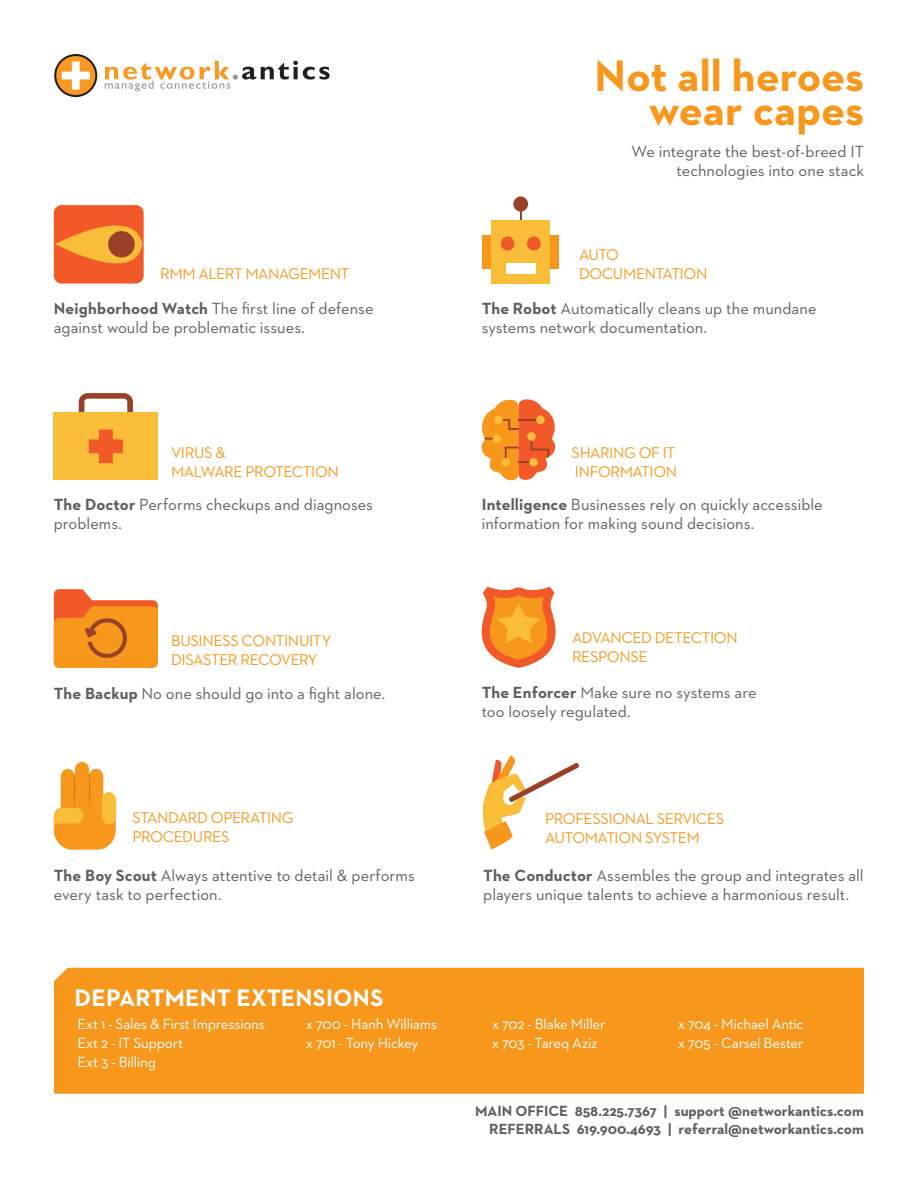
<style>
.page{position:relative;width:918px;height:1188px;background:#fff}
.page>*{position:absolute;margin:0;border:0;box-sizing:border-box;transform-origin:0 0}
.t1{font:700 45px/34.5px "Neutraface 2 Text";color:#f7981d;text-align:right}
.t2{font:700 24.3px "Neutraface 2 Text";letter-spacing:.01em;color:#fff}
.t3{font:16.5px/18.8px "Neutraface 2 Text";color:#5f5f5f}
.t4{font:15.9px/19px "Neutraface 2 Text";letter-spacing:-.03em;color:#f7981d}
.t5{font:15px/18.8px "Neutraface 2 Text";letter-spacing:-.015em;color:#fff}
.t6{font:700 15px/18px "Neutraface 2 Text";color:#5f5f5f;text-align:right}
.s1{font-weight:700}
</style>
<div class="page">
<svg style="left:54px;top:54px;width:43px;height:43px"></svg>
<div style="left:56px;top:56px;width:39px;height:39px;background:#f79923;border-radius:50%"></div>
<svg style="left:62px;top:61px;width:28px;height:29px"></svg>
<svg style="left:105px;top:61px;width:225px;height:30px"></svg>
<div style="left:54px;top:968px;width:810px;height:126px;background:#f7981d"></div>
<div style="left:54px;top:205px;width:90px;height:79px;background:#f15929;border-radius:8px"></div>
<svg style="left:55px;top:205px;width:87px;height:79px"></svg>
<div style="left:108px;top:231px;width:27px;height:27px;background:#984128;border-radius:50%"></div>
<div style="left:54px;top:412px;width:104px;height:68px;background:#f9bd3a"></div>
<svg style="left:79px;top:393px;width:54px;height:70px"></svg>
<svg style="left:54px;top:589px;width:104px;height:79px;background:#f19236"></svg>
<svg style="left:54px;top:762px;width:62px;height:88px"></svg>
<div style="left:547px;top:235px;width:12px;height:34px;background:#f7981d"></div>
<div style="left:482px;top:235px;width:12px;height:34px;background:#f7981d"></div>
<div style="left:513px;top:196px;width:15px;height:16px;background:#984128;border-radius:50%"></div>
<hr style="left:520px;top:207px;width:2px;height:20px;background:#984128">
<div style="left:491px;top:220px;width:59px;height:64px;background:#f9bd3a"></div>
<div style="left:501px;top:236px;width:13px;height:15px;background:#f15929;border-radius:50%"></div>
<div style="left:527px;top:236px;width:14px;height:15px;background:#f15929;border-radius:50%"></div>
<div style="left:506px;top:263px;width:30px;height:11px;background:#fff"></div>
<svg style="left:481px;top:399px;width:75px;height:81px"></svg>
<div style="left:494px;top:416px;width:9px;height:8px;background:#f9bd3a;border-radius:50%"></div>
<div style="left:493px;top:434px;width:8px;height:9px;background:#f9bd3a;border-radius:50%"></div>
<div style="left:502px;top:458px;width:8px;height:9px;background:#f9bd3a;border-radius:50%"></div>
<div style="left:529px;top:458px;width:9px;height:9px;background:#f9bd3a;border-radius:50%"></div>
<div style="left:527px;top:432px;width:9px;height:9px;background:#f9bd3a;border-radius:50%"></div>
<div style="left:536px;top:416px;width:9px;height:8px;background:#f9bd3a;border-radius:50%"></div>
<svg style="left:481px;top:587px;width:75px;height:81px"></svg>
<svg style="left:483px;top:756px;width:96px;height:94px"></svg>
<h1 class="t1" style="left:595px;top:58px;width:271px">Not all heroes wear capes</h1>
<p class="t3" style="left:631px;top:142px;width:234px;text-align:right">We integrate the best-of-breed IT technologies into one stack</p>
<p class="t4" style="left:160px;top:264px;width:191px">RMM ALERT MANAGEMENT</p>
<p class="t4" style="left:579px;top:245px;width:130px">AUTO<br>DOCUMENTATION</p>
<p class="t3" style="left:54px;top:299px;width:321px"><span class="s1">Neighborhood Watch</span> The first line of defense against would be problematic issues.</p>
<p class="t3" style="left:482px;top:299px;width:336px"><span class="s1">The Robot</span> Automatically cleans up the mundane systems network documentation.</p>
<p class="t4" style="left:171px;top:443px;width:169px">VIRUS &amp;<br>MALWARE PROTECTION</p>
<p class="t4" style="left:572px;top:443px;width:107px">SHARING OF IT<br>INFORMATION</p>
<p class="t3" style="left:54px;top:495px;width:321px"><span class="s1">The Doctor</span> Performs checkups and diagnoses problems.</p>
<p class="t3" style="left:482px;top:495px;width:343px"><span class="s1">Intelligence</span> Businesses rely on quickly accessible information for making sound decisions.</p>
<p class="t4" style="left:171px;top:631px;width:162px">BUSINESS CONTINUITY<br>DISASTER RECOVERY</p>
<p class="t4" style="left:572px;top:628px;width:167px">ADVANCED DETECTION<br>RESPONSE</p>
<p class="t3" style="left:54px;top:683px;width:333px"><span class="s1">The Backup</span> No one should go into a fight alone.</p>
<p class="t3" style="left:482px;top:683px;width:276px"><span class="s1">The Enforcer</span> Make sure no systems are too loosely regulated.</p>
<p class="t4" style="left:132px;top:807px;width:163px">STANDARD OPERATING<br>PROCEDURES</p>
<p class="t4" style="left:545px;top:809px;width:181px">PROFESSIONAL SERVICES<br>AUTOMATION SYSTEM</p>
<p class="t3" style="left:54px;top:866px;width:362px"><span class="s1">The Boy Scout</span> Always attentive to detail &amp; performs every task to perfection.</p>
<p class="t3" style="left:483px;top:866px;width:382px"><span class="s1">The Conductor</span> Assembles the group and integrates all players unique talents to achieve a harmonious result.</p>
<h2 class="t2" style="left:75px;top:982px;width:310px">DEPARTMENT EXTENSIONS</h2>
<p class="t5" style="left:306px;top:1014px;width:133px">x 700 - Hanh Williams x 701 - Tony Hickey</p>
<p class="t5" style="left:492px;top:1014px;width:115px">x 702 - Blake Miller x 703 - Tareq Aziz</p>
<p class="t5" style="left:678px;top:1014px;width:127px">x 704 - Michael Antic x 705 - Carsel Bester</p>
<p class="t5" style="left:78px;top:1014px;width:189px">Ext 1 - Sales &amp; First Impressions<br>Ext 2 - IT Support<br>Ext 3 - Billing</p>
<p class="t6" style="left:475px;top:1101px;width:390px">MAIN OFFICE 858.225.7367 | support @networkantics.com<br>REFERRALS 619.900.4693 | referral@networkantics.com</p>
</div>
